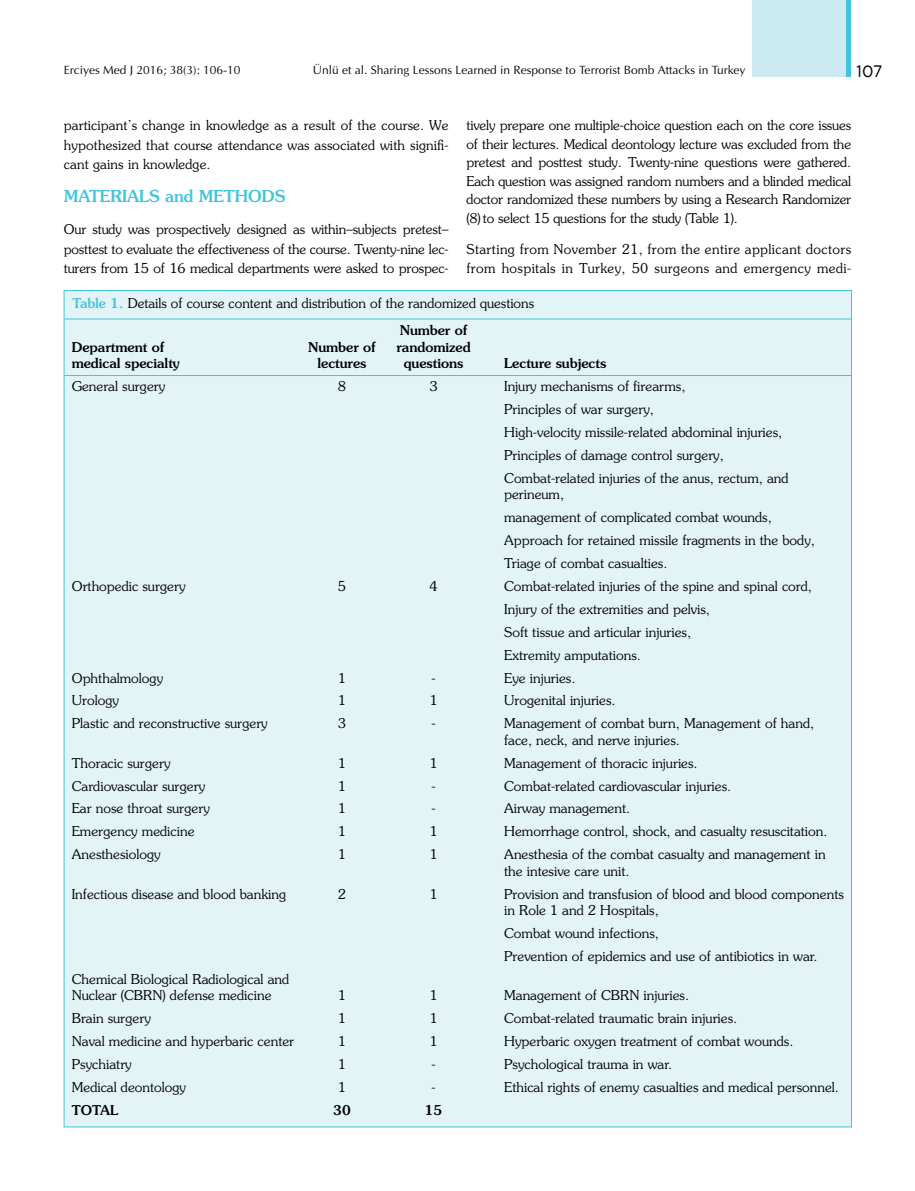
<style>
.page{position:relative;width:915px;height:1191px;background:#fff}
.page>*{position:absolute;margin:0;border:0;box-sizing:border-box;transform-origin:0 0}
.t1{font:500 16.5px "Souvenir Std";color:#42c4dd}
.t2{font:16.5px "Centrale Sans";color:#000}
.t3{font:300 13.5px/23px "Souvenir Std";color:#000}
.t4{font:300 13.5px/18.6px "Souvenir Std";letter-spacing:.03em;color:#000}
.t5{font:500 13.5px "Souvenir Std";color:#000}
.t6{font:12px "Optima Normal Tr";color:#000}
.s1{font-weight:500;color:#42c4dd}
.s2{font-weight:500}
</style>
<div class="page">
<div style="left:752px;top:0;width:98px;height:77px;background:#cbeaf2"></div>
<hr style="left:846px;top:0;width:4px;height:77px;background:#42c4dd">
<div style="left:64px;top:290px;width:787px;height:837px;background:#e3f4f7"></div>
<hr style="left:64px;top:375px;width:787px;height:1px;background:#42c4dd">
<hr style="left:64px;top:319px;width:787px;height:1px;background:#42c4dd">
<p class="t6" style="left:64px;top:62px;width:178px">Erciyes Med J 2016; 38(3): 106-10</p>
<p class="t6" style="left:313px;top:62px;width:434px">Ünlü et al. Sharing Lessons Learned in Response to Terrorist Bomb Attacks in Turkey</p>
<p class="t2" style="left:856px;top:62px;width:27px">107</p>
<p class="t3" style="left:64px;top:115px;width:386px;line-height:19.6px;text-align:justify">participant’s change in knowledge as a result of the course. We hypothesized that course attendance was associated with signifi&shy;cant gains in knowledge.</p>
<p class="t1" style="left:64px;top:186px;width:223px">MATERIALS and METHODS</p>
<p class="t3" style="left:64px;top:219px;width:386px;line-height:19.6px;text-align:justify">Our study was prospectively designed as within–subjects pretest– posttest to evaluate the effectiveness of the course. Twenty-nine lec&shy;turers from 15 of 16 medical departments were asked to prospec-</p>
<p class="t3" style="left:466px;top:116px;width:386px;line-height:18.6px;text-align:justify">tively prepare one multiple-choice question each on the core issues of their lectures. Medical deontology lecture was excluded from the pretest and posttest study. Twenty-nine questions were gathered.<br>Each question was assigned random numbers and a blinded medical doctor randomized these numbers by using a Research Randomizer (8) to select 15 questions for the study (Table 1).</p>
<p class="t4" style="left:466px;top:240px;width:386px">Starting from November 21, from the entire applicant doctors from hospitals in Turkey, 50 surgeons and emergency medi-</p>
<p class="t3" style="left:399px;top:289px;width:136px;line-height:27.8px;text-indent:-327px"><span class="s1">Table 1.</span> Details of course content and distribution of the randomized questions<br><span class="s2">Number of</span></p>
<p class="t5" style="left:72px;top:339px;width:94px">Department of</p>
<p class="t5" style="left:308px;top:339px;width:69px">Number of</p>
<p class="t5" style="left:396px;top:339px;width:76px">randomized</p>
<p class="t5" style="left:72px;top:355px;width:110px">medical specialty</p>
<p class="t5" style="left:317px;top:355px;width:50px">lectures</p>
<p class="t5" style="left:403px;top:355px;width:61px">questions</p>
<p class="t5" style="left:504px;top:355px;width:103px">Lecture subjects</p>
<p class="t3" style="left:72px;top:375px;width:95px">General surgery</p>
<p class="t3" style="left:338px;top:375px;width:10px">8</p>
<p class="t3" style="left:429px;top:375px;width:10px">3</p>
<p class="t3" style="left:504px;top:375px;width:286px">Injury mechanisms of firearms,<br>Principles of war surgery,<br>High-velocity missile-related abdominal injuries, Principles of damage control surgery, Combat-related injuries of the anus, rectum, and</p>
<p class="t3" style="left:504px;top:483px;width:312px">perineum,<br>management of complicated combat wounds, Approach for retained missile fragments in the body, Triage of combat casualties.</p>
<p class="t3" style="left:72px;top:574px;width:115px">Orthopedic surgery</p>
<p class="t3" style="left:338px;top:574px;width:10px">5</p>
<p class="t3" style="left:429px;top:574px;width:10px">4</p>
<p class="t3" style="left:504px;top:574px;width:309px">Combat-related injuries of the spine and spinal cord, Injury of the extremities and pelvis,<br>Soft tissue and articular injuries,<br>Extremity amputations.</p>
<p class="t3" style="left:72px;top:666px;width:93px">Ophthalmology</p>
<p class="t3" style="left:338px;top:666px;width:10px">1</p>
<p class="t3" style="left:431px;top:666px;width:6px">-</p>
<p class="t3" style="left:504px;top:666px;width:73px">Eye injuries.</p>
<p class="t3" style="left:72px;top:689px;width:49px">Urology</p>
<p class="t3" style="left:338px;top:689px;width:10px">1</p>
<p class="t3" style="left:429px;top:689px;width:10px">1</p>
<p class="t3" style="left:504px;top:689px;width:113px">Urogenital injuries.</p>
<p class="t3" style="left:72px;top:712px;width:197px">Plastic and reconstructive surgery</p>
<p class="t3" style="left:338px;top:712px;width:10px">3</p>
<p class="t3" style="left:431px;top:712px;width:6px">-</p>
<p class="t3" style="left:504px;top:715px;width:311px;line-height:16.5px">Management of combat burn, Management of hand, face, neck, and nerve injuries.</p>
<p class="t3" style="left:72px;top:751px;width:100px">Thoracic surgery</p>
<p class="t3" style="left:338px;top:751px;width:10px">1</p>
<p class="t3" style="left:429px;top:751px;width:10px">1</p>
<p class="t3" style="left:504px;top:751px;width:195px">Management of thoracic injuries.</p>
<p class="t3" style="left:72px;top:774px;width:135px">Cardiovascular surgery</p>
<p class="t3" style="left:338px;top:774px;width:10px">1</p>
<p class="t3" style="left:431px;top:774px;width:6px">-</p>
<p class="t3" style="left:504px;top:774px;width:228px">Combat-related cardiovascular injuries.</p>
<p class="t3" style="left:72px;top:797px;width:139px">Ear nose throat surgery</p>
<p class="t3" style="left:338px;top:797px;width:10px">1</p>
<p class="t3" style="left:431px;top:797px;width:6px">-</p>
<p class="t3" style="left:504px;top:797px;width:127px">Airway management.</p>
<p class="t3" style="left:72px;top:820px;width:124px">Emergency medicine</p>
<p class="t3" style="left:338px;top:820px;width:10px">1</p>
<p class="t3" style="left:429px;top:820px;width:10px">1</p>
<p class="t3" style="left:504px;top:820px;width:325px">Hemorrhage control, shock, and casualty resuscitation.</p>
<p class="t3" style="left:72px;top:843px;width:90px">Anesthesiology</p>
<p class="t3" style="left:338px;top:843px;width:10px">1</p>
<p class="t3" style="left:429px;top:843px;width:10px">1</p>
<p class="t3" style="left:504px;top:846px;width:323px;line-height:16.5px">Anesthesia of the combat casualty and management in the intesive care unit.</p>
<p class="t3" style="left:72px;top:882px;width:216px">Infectious disease and blood banking</p>
<p class="t3" style="left:338px;top:882px;width:10px">2</p>
<p class="t3" style="left:429px;top:882px;width:10px">1</p>
<p class="t3" style="left:504px;top:885px;width:341px;line-height:16.5px">Provision and transfusion of blood and blood components in Role 1 and 2 Hospitals,</p>
<p class="t3" style="left:504px;top:921px;width:315px">Combat wound infections,<br>Prevention of epidemics and use of antibiotics in war.</p>
<p class="t3" style="left:72px;top:970px;width:219px;line-height:16.5px">Chemical Biological Radiological and<br>Nuclear (CBRN) defense medicine</p>
<p class="t3" style="left:338px;top:984px;width:10px">1</p>
<p class="t3" style="left:429px;top:984px;width:10px">1</p>
<p class="t3" style="left:504px;top:984px;width:186px">Management of CBRN injuries.</p>
<p class="t3" style="left:72px;top:1006px;width:81px">Brain surgery</p>
<p class="t3" style="left:338px;top:1006px;width:10px">1</p>
<p class="t3" style="left:429px;top:1006px;width:10px">1</p>
<p class="t3" style="left:504px;top:1006px;width:234px">Combat-related traumatic brain injuries.</p>
<p class="t3" style="left:72px;top:1029px;width:224px">Naval medicine and hyperbaric center</p>
<p class="t3" style="left:338px;top:1029px;width:10px">1</p>
<p class="t3" style="left:429px;top:1029px;width:10px">1</p>
<p class="t3" style="left:504px;top:1029px;width:291px">Hyperbaric oxygen treatment of combat wounds.</p>
<p class="t3" style="left:72px;top:1052px;width:61px">Psychiatry</p>
<p class="t3" style="left:338px;top:1052px;width:10px">1</p>
<p class="t3" style="left:431px;top:1052px;width:6px">-</p>
<p class="t3" style="left:504px;top:1052px;width:169px">Psychological trauma in war.</p>
<p class="t3" style="left:72px;top:1075px;width:116px">Medical deontology</p>
<p class="t3" style="left:338px;top:1075px;width:10px">1</p>
<p class="t3" style="left:431px;top:1075px;width:6px">-</p>
<p class="t3" style="left:504px;top:1075px;width:336px">Ethical rights of enemy casualties and medical personnel.</p>
<p class="t5" style="left:72px;top:1101px;width:48px">TOTAL</p>
<p class="t5" style="left:333px;top:1101px;width:19px">30</p>
<p class="t5" style="left:425px;top:1101px;width:19px">15</p>
</div>
